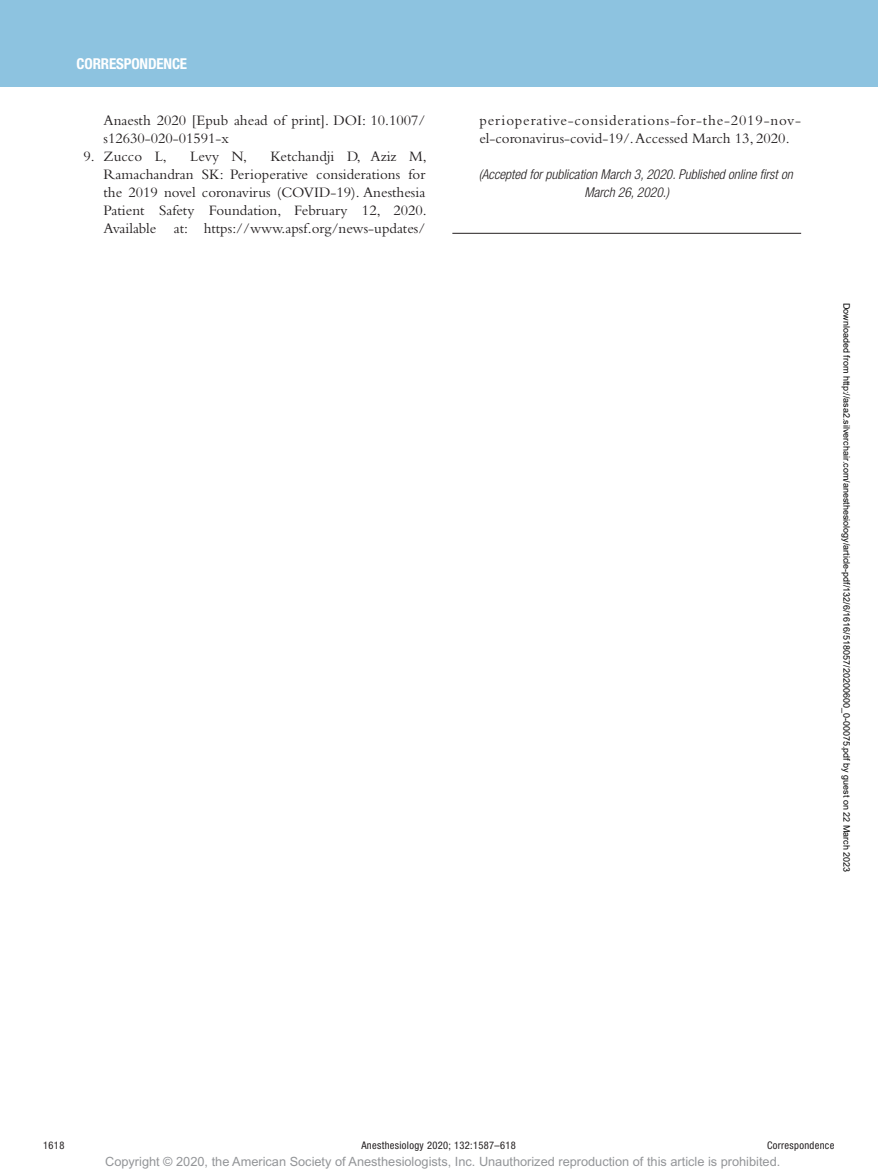
<style>
.page{position:relative;width:878px;height:1175px;background:#fff}
.page>*{position:absolute;margin:0;border:0;box-sizing:border-box;transform-origin:0 0}
.t1{font:15px/18px "Bembo Std";color:#231f20}
.t2{font:700 condensed 15px "Helvetica Neue LT Std";letter-spacing:-.01em;color:#fff}
.t3{font:italic 300 condensed 13.5px/18px "Helvetica Neue LT Std";color:#231f20}
.t4{font:12.75px "Arial MT Std";color:#939598}
.t5{font:condensed 10.5px "Helvetica Neue LT Std";letter-spacing:.03em;color:#231f20}
.t6{font:9px "Arial";color:#000}
</style>
<div class="page">
<div style="left:0;top:0;width:878px;height:86px;background:#8dc3e0"></div>
<hr style="left:452px;top:233px;width:349px;height:1px;background:#231f20">
<p class="t2" style="left:77px;top:54px;width:112px">CORRESPONDENCE</p>
<p class="t1" style="left:104px;top:111px;width:323px">Anaesth 2020 [Epub ahead of print]. DOI: 10.1007/ s12630-020-01591-x</p>
<p class="t1" style="left:83px;top:147px;width:85px">9. Zucco L,</p>
<p class="t1" style="left:190px;top:147px;width:58px">Levy N,</p>
<p class="t1" style="left:104px;top:147px;width:325px;text-align:justify;text-indent:167px">Ketchandji D, Aziz M, Ramachandran SK: Perioperative considerations for the 2019 novel coronavirus (COVID-19). Anesthesia Patient Safety Foundation, February 12, 2020.<br>Available at: https://www.apsf.org/news-updates/</p>
<p class="t1" style="left:479px;top:111px;width:323px">perioperative-considerations-for-the-2019-nov&shy;el-coronavirus-covid-19/. Accessed March 13, 2020.</p>
<p class="t3" style="left:584px;top:165px;width:210px;text-indent:-106px">(Accepted for publication March 3, 2020. Published online first on<br>March 26, 2020.)</p>
<p class="t6" style="left:850px;top:303px;width:571px;rotate:90deg">Downloaded from http://asa2.silverchair.com/anesthesiology/article-pdf/132/6/1616/518057/20200600_0-00075.pdf by guest on 22 March 2023</p>
<p class="t5" style="left:43px;top:1139px;width:23px">1618</p>
<p class="t5" style="left:361px;top:1139px;width:156px">Anesthesiology 2020; 132:1587–618</p>
<p class="t5" style="left:767px;top:1139px;width:69px">Correspondence</p>
<p class="t4" style="left:105px;top:1154px;width:676px">Copyright © 2020, the American Society of Anesthesiologists, Inc. Unauthorized reproduction of this article is prohibited.</p>
</div>
